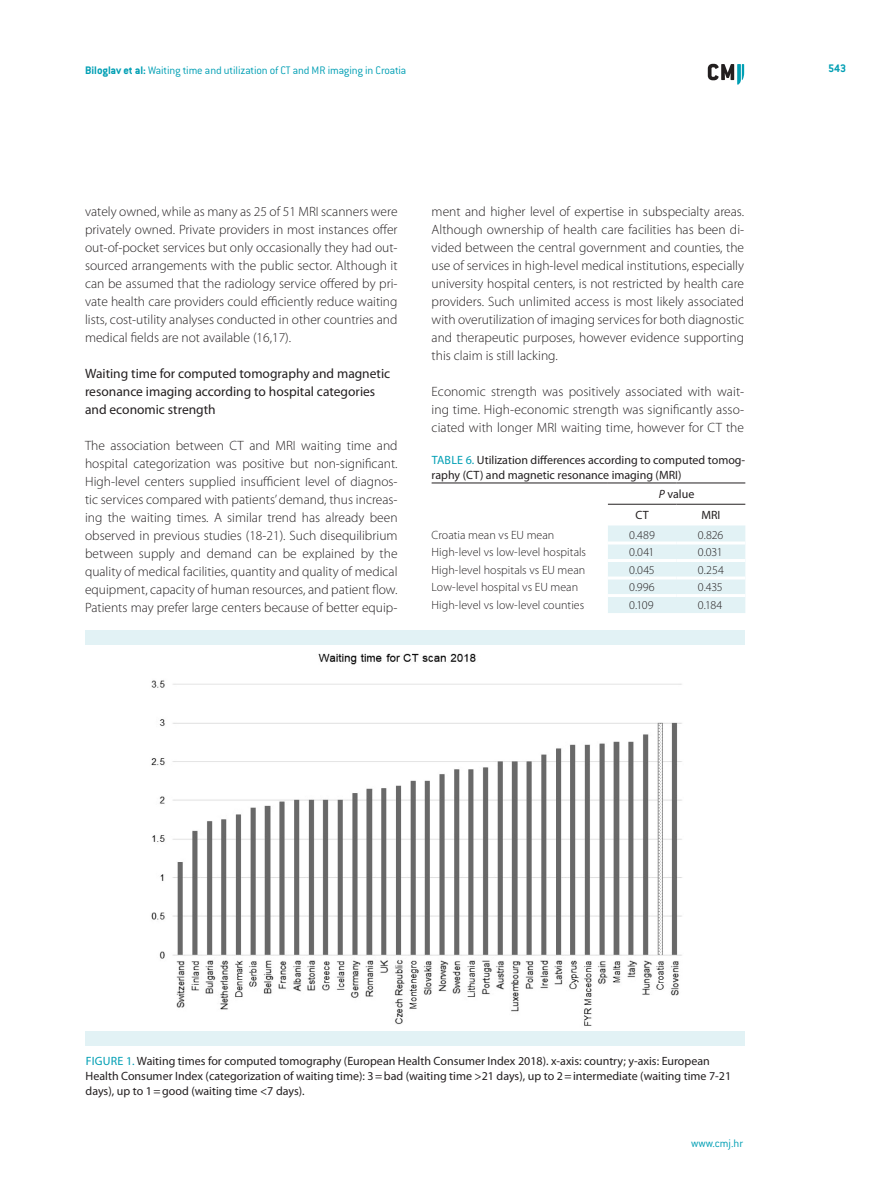
<style>
.page{position:relative;width:893px;height:1191px;background:#fff}
.page>*{position:absolute;margin:0;border:0;box-sizing:border-box;transform-origin:0 0}
.CMJ_-__body{font:300 13.5px/18px "Myriad Pro";color:#231f20;text-align:justify}
.CMJ_-_N3{font:13.5px/18px "Myriad Pro";color:#231f20}
.CMJ_-_table_title_he{font:12px/15px "Myriad Pro";color:#231f20}
.CMJ_-_table{font:300 12px "Myriad Pro";letter-spacing:.005em;color:#231f20}
.t1{font:300 12px "ITC Conduit LTCE";letter-spacing:-.01em;color:#009fb4}
.t2{font:700 12px "ITC Conduit LTCE";color:#009fb4}
.s1{font-weight:700}
.s2{color:#009fb4}
.s3{font-style:italic}
</style>
<div class="page">
<svg style="left:708px;top:64px;width:36px;height:21px"></svg>
<div style="left:608px;top:525px;width:137px;height:88px;background:#e2f2f5"></div>
<hr style="left:608px;top:541px;width:69px;height:3px;background:#fff">
<hr style="left:677px;top:541px;width:68px;height:3px;background:#fff">
<hr style="left:608px;top:559px;width:69px;height:3px;background:#fff">
<hr style="left:677px;top:559px;width:68px;height:3px;background:#fff">
<hr style="left:608px;top:576px;width:69px;height:3px;background:#fff">
<hr style="left:677px;top:576px;width:68px;height:3px;background:#fff">
<hr style="left:608px;top:594px;width:69px;height:3px;background:#fff">
<hr style="left:677px;top:594px;width:68px;height:3px;background:#fff">
<hr style="left:432px;top:483px;width:176px;height:1px;background:#231f20">
<hr style="left:608px;top:483px;width:69px;height:1px;background:#231f20">
<hr style="left:677px;top:483px;width:68px;height:1px;background:#231f20">
<hr style="left:608px;top:504px;width:69px;height:1px;background:#231f20">
<hr style="left:677px;top:504px;width:68px;height:1px;background:#231f20">
<img style="left:151px;top:653px;width:531px;height:373px">
<div style="left:86px;top:1031px;width:659px;height:15px;background:#e2f2f5"></div>
<div style="left:86px;top:629px;width:659px;height:15px;background:#e2f2f5"></div>
<p class="t1" style="left:85px;top:63px;width:323px"><span class="s1">Biloglav et al:</span> Waiting time and utilization of CT and MR imaging in Croatia</p>
<p class="t2" style="left:828px;top:61px;width:19px">543</p>
<p class="CMJ_-__body" style="left:85px;top:202px;width:314px">vately owned, while as many as 25 of 51 MRI scanners were privately owned. Private providers in most instances offer out-of-pocket services but only occasionally they had out&shy;sourced arrangements with the public sector. Although it can be assumed that the radiology service offered by pri&shy;vate health care providers could efficiently reduce waiting lists, cost-utility analyses conducted in other countries and medical fields are not available (16,17).</p>
<p class="CMJ_-_N3" style="left:85px;top:364px;width:307px">Waiting time for computed tomography and magnetic resonance imaging according to hospital categories and economic strength</p>
<p class="CMJ_-__body" style="left:85px;top:436px;width:314px">The association between CT and MRI waiting time and hospital categorization was positive but non-significant.<br>High-level centers supplied insufficient level of diagnos&shy;tic services compared with patients’ demand, thus increas&shy;ing the waiting times. A similar trend has already been observed in previous studies (18-21). Such disequilibrium between supply and demand can be explained by the quality of medical facilities, quantity and quality of medical equipment, capacity of human resources, and patient flow.<br>Patients may prefer large centers because of better equip-</p>
<p class="CMJ_-__body" style="left:432px;top:202px;width:314px">ment and higher level of expertise in subspecialty areas.<br>Although ownership of health care facilities has been di&shy;vided between the central government and counties, the use of services in high-level medical institutions, especially university hospital centers, is not restricted by health care providers. Such unlimited access is most likely associated with overutilization of imaging services for both diagnostic and therapeutic purposes, however evidence supporting this claim is still lacking.</p>
<p class="CMJ_-__body" style="left:432px;top:382px;width:314px">Economic strength was positively associated with wait&shy;ing time. High-economic strength was significantly asso&shy;ciated with longer MRI waiting time, however for CT the</p>
<p class="CMJ_-_table_title_he" style="left:432px;top:452px;width:315px"><span class="s2">Table 6.</span> Utilization differences according to computed tomog&shy;raphy (CT) and magnetic resonance imaging (MRI)</p>
<p class="CMJ_-_table_title_he" style="left:659px;top:486px;width:37px"><span class="s3">P</span> value</p>
<p class="CMJ_-_table_title_he" style="left:636px;top:507px;width:15px">CT</p>
<p class="CMJ_-_table_title_he" style="left:701px;top:507px;width:20px">MRI</p>
<p class="CMJ_-_table" style="left:432px;top:527px;width:124px">Croatia mean vs EU mean</p>
<p class="CMJ_-_table" style="left:629px;top:527px;width:27px">0.489</p>
<p class="CMJ_-_table" style="left:698px;top:527px;width:27px">0.826</p>
<p class="CMJ_-_table" style="left:432px;top:545px;width:156px">High-level vs low-level hospitals</p>
<p class="CMJ_-_table" style="left:629px;top:545px;width:27px">0.041</p>
<p class="CMJ_-_table" style="left:698px;top:545px;width:26px">0.031</p>
<p class="CMJ_-_table" style="left:432px;top:562px;width:155px">High-level hospitals vs EU mean</p>
<p class="CMJ_-_table" style="left:629px;top:562px;width:27px">0.045</p>
<p class="CMJ_-_table" style="left:698px;top:562px;width:27px">0.254</p>
<p class="CMJ_-_table" style="left:432px;top:580px;width:148px">Low-level hospital vs EU mean</p>
<p class="CMJ_-_table" style="left:629px;top:580px;width:27px">0.996</p>
<p class="CMJ_-_table" style="left:698px;top:580px;width:26px">0.435</p>
<p class="CMJ_-_table" style="left:432px;top:597px;width:154px">High-level vs low-level counties</p>
<p class="CMJ_-_table" style="left:629px;top:597px;width:26px">0.109</p>
<p class="CMJ_-_table" style="left:698px;top:597px;width:26px">0.184</p>
<p class="CMJ_-_table_title_he" style="left:86px;top:1053px;width:647px"><span class="s2">Fi gu re 1.</span> Waiting times for computed tomography (European Health Consumer Index 2018). x-axis: country; y-axis: European<br>Health Consumer Index (categorization of waiting time): 3=bad (waiting time &gt;21 days), up to 2=intermediate (waiting time 7-21 days), up to 1=good (waiting time &lt;7 days).</p>
<p class="t1" style="left:691px;top:1136px;width:54px">www.cmj.hr</p>
</div>
